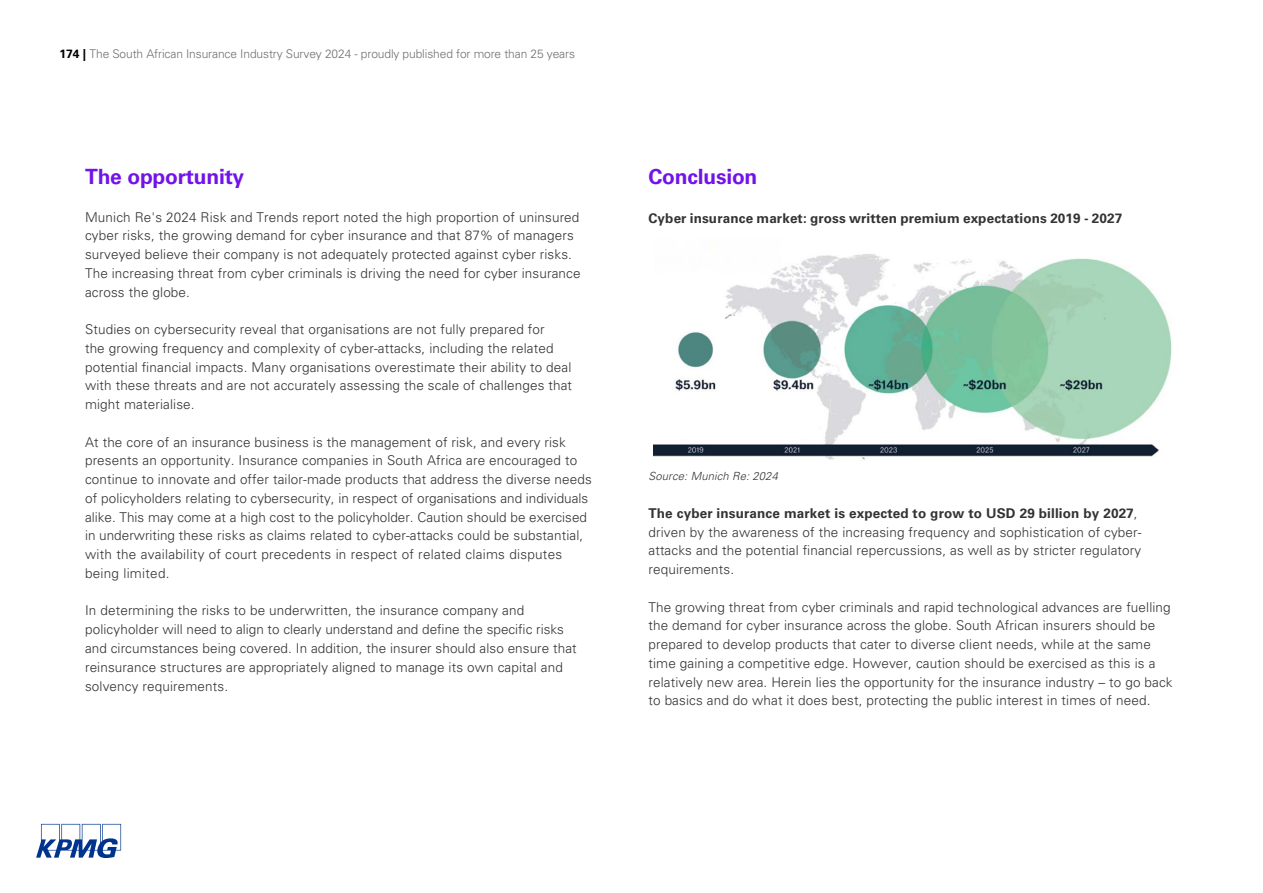
<style>
.page{position:relative;width:1263px;height:893px;background:#fff}
.page>*{position:absolute;margin:0;border:0;box-sizing:border-box;transform-origin:0 0}
.t1{font:700 21px "Univers LT Std";letter-spacing:-.01em;color:#7213ea}
.t2{font:300 13.5px/18.8px "Univers LT Std";letter-spacing:.01em;color:#333}
.t3{font:700 13.5px "Univers LT Std";letter-spacing:.01em;color:#333}
.t4{font:300 12px "Univers LT Std";letter-spacing:-.01em;color:#707070}
.t5{font:italic 300 11.25px "Univers LT Std";letter-spacing:.01em;color:#333}
.s1{font-weight:700;color:#000}
.s2{font-weight:700}
</style>
<div class="page">
<img style="left:654px;top:254px;width:518px;height:206px">
<svg style="left:36px;top:824px;width:85px;height:34px"></svg>
<p class="t4" style="left:60px;top:46px;width:517px"><span class="s1">174 |</span> The South African Insurance Industry Survey 2024 - proudly published for more than 25 years</p>
<h1 class="t1" style="left:85px;top:164px;width:161px">The opportunity</h1>
<p class="t2" style="left:85px;top:208px;width:497px">Munich Re's 2024 Risk and Trends report noted the high proportion of uninsured cyber risks, the growing demand for cyber insurance and that 87% of managers surveyed believe their company is not adequately protected against cyber risks.<br>The increasing threat from cyber criminals is driving the need for cyber insurance across the globe.</p>
<p class="t2" style="left:85px;top:320px;width:489px">Studies on cybersecurity reveal that organisations are not fully prepared for<br>the growing frequency and complexity of cyber-attacks, including the related potential financial impacts. Many organisations overestimate their ability to deal with these threats and are not accurately assessing the scale of challenges that might materialise.</p>
<p class="t2" style="left:85px;top:433px;width:508px">At the core of an insurance business is the management of risk, and every risk presents an opportunity. Insurance companies in South Africa are encouraged to continue to innovate and offer tailor-made products that address the diverse needs of policyholders relating to cybersecurity, in respect of organisations and individuals alike. This may come at a high cost to the policyholder. Caution should be exercised in underwriting these risks as claims related to cyber-attacks could be substantial, with the availability of court precedents in respect of related claims disputes being limited.</p>
<p class="t2" style="left:85px;top:601px;width:493px">In determining the risks to be underwritten, the insurance company and policyholder will need to align to clearly understand and define the specific risks and circumstances being covered. In addition, the insurer should also ensure that reinsurance structures are appropriately aligned to manage its own capital and solvency requirements.</p>
<h1 class="t1" style="left:648px;top:164px;width:110px">Conclusion</h1>
<p class="t3" style="left:648px;top:210px;width:475px">Cyber insurance market: gross written premium expectations 2019 - 2027</p>
<p class="t5" style="left:648px;top:470px;width:131px">Source: Munich Re: 2024</p>
<p class="t2" style="left:648px;top:504px;width:495px"><span class="s2">The cyber insurance market is expected to grow to USD 29 billion by 2027</span>, driven by the awareness of the increasing frequency and sophistication of cyber&shy;attacks and the potential financial repercussions, as well as by stricter regulatory requirements.</p>
<p class="t2" style="left:648px;top:598px;width:526px">The growing threat from cyber criminals and rapid technological advances are fuelling the demand for cyber insurance across the globe. South African insurers should be prepared to develop products that cater to diverse client needs, while at the same time gaining a competitive edge. However, caution should be exercised as this is a relatively new area. Herein lies the opportunity for the insurance industry – to go back to basics and do what it does best, protecting the public interest in times of need.</p>
</div>
